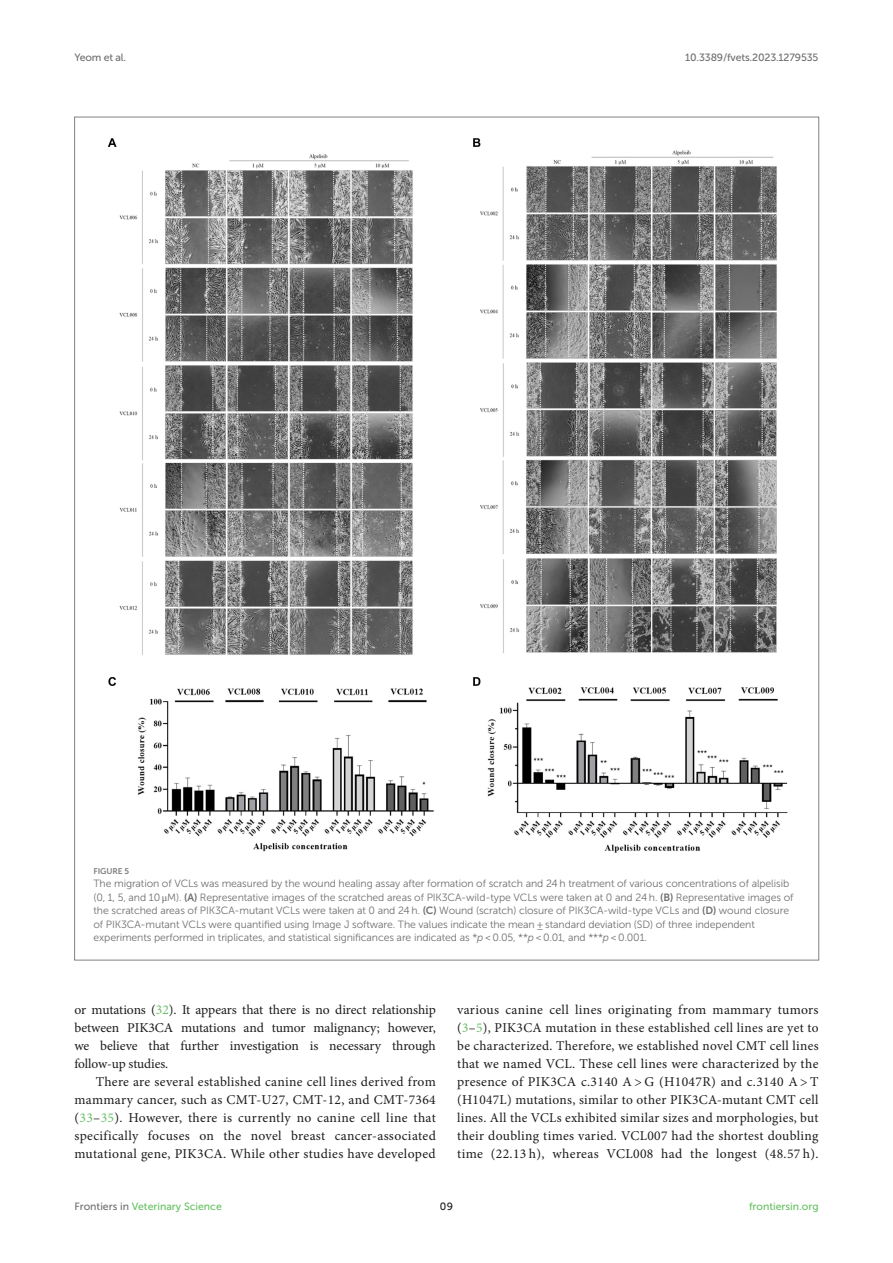
<style>
.page{position:relative;width:893px;height:1263px;background:#fff}
.page>*{position:absolute;margin:0;border:0;box-sizing:border-box;transform-origin:0 0}
.TEXT{font:13.5px/18px "Minion Pro";letter-spacing:.02em;color:#1b1c1b;text-align:justify}
.FIG_LEG{font:10.5px/13.5px "Museo Sans 300";letter-spacing:-.01em;color:#706f70}
.t1{font:10.5px "Museo Sans 500";color:#65c161}
.t2{font:10.5px "Museo Sans 500";letter-spacing:-.015em;color:#706f70}
.t3{font:10.5px "Museo Sans 500";color:#1b1c1b}
.FIG_HD{font:8.25px "Museo Sans 700";letter-spacing:-.01em;color:#7e7f7f}
.s1{font-family:"STIX General"}
.s2{font-family:"Museo Sans 700"}
.s3{font-style:italic}
.s4{color:#65c161}
.s5{color:#706f70}
</style>
<div class="page">
<img style="left:107px;top:138px;width:681px;height:715px">
<p class="t2" style="left:74px;top:51px;width:53px">Yeom et al.</p>
<p class="t2" style="left:685px;top:51px;width:135px">10.3389/fvets.2023.1279535</p>
<p class="FIG_HD" style="left:94px;top:866px;width:37px">FIGURE 5</p>
<p class="FIG_LEG" style="left:94px;top:877px;width:702px">The migration of VCLs was measured by the wound healing assay after formation of scratch and 24 h treatment of various concentrations of alpelisib (0, 1, 5, and 10 <span class="s1">μ</span>M). <span class="s2">(A)</span> Representative images of the scratched areas of PIK3CA-wild-type VCLs were taken at 0 and 24 h. <span class="s2">(B)</span> Representative images of the scratched areas of PIK3CA-mutant VCLs were taken at 0 and 24 h. <span class="s2">(C)</span> Wound (scratch) closure of PIK3CA-wild-type VCLs and <span class="s2">(D)</span> wound closure of PIK3CA-mutant VCLs were quantified using Image J software. The values indicate the mean ± standard deviation (SD) of three independent experiments performed in triplicates, and statistical significances are indicated as *<span class="s3">p</span> &lt; 0.05, **<span class="s3">p</span> &lt; 0.01, and ***<span class="s3">p</span> &lt; 0.001.</p>
<p class="TEXT" style="left:74px;top:1001px;width:363px">or mutations (<span class="s4">32</span>). It appears that there is no direct relationship between PIK3CA mutations and tumor malignancy; however, we believe that further investigation is necessary through follow-up studies.</p>
<p class="TEXT" style="left:74px;top:1073px;width:363px;text-indent:21px">There are several established canine cell lines derived from mammary cancer, such as CMT-U27, CMT-12, and CMT-7364 (<span class="s4">33</span>–<span class="s4">35</span>). However, there is currently no canine cell line that specifically focuses on the novel breast cancer-associated mutational gene, PIK3CA. While other studies have developed</p>
<p class="TEXT" style="left:457px;top:1001px;width:363px">various canine cell lines originating from mammary tumors (<span class="s4">3</span>–<span class="s4">5</span>), PIK3CA mutation in these established cell lines are yet to be characterized. Therefore, we established novel CMT cell lines that we named VCL. These cell lines were characterized by the presence of PIK3CA c.3140 A &gt; G (H1047R) and c.3140 A &gt; T (H1047L) mutations, similar to other PIK3CA-mutant CMT cell lines. All the VCLs exhibited similar sizes and morphologies, but their doubling times varied. VCL007 had the shortest doubling time (22.13 h), whereas VCL008 had the longest (48.57 h).</p>
<p class="t1" style="left:74px;top:1200px;width:149px"><span class="s5">Frontiers in</span> Veterinary Science</p>
<p class="t3" style="left:440px;top:1200px;width:15px">09</p>
<p class="t1" style="left:749px;top:1200px;width:71px">frontiersin.org</p>
</div>
